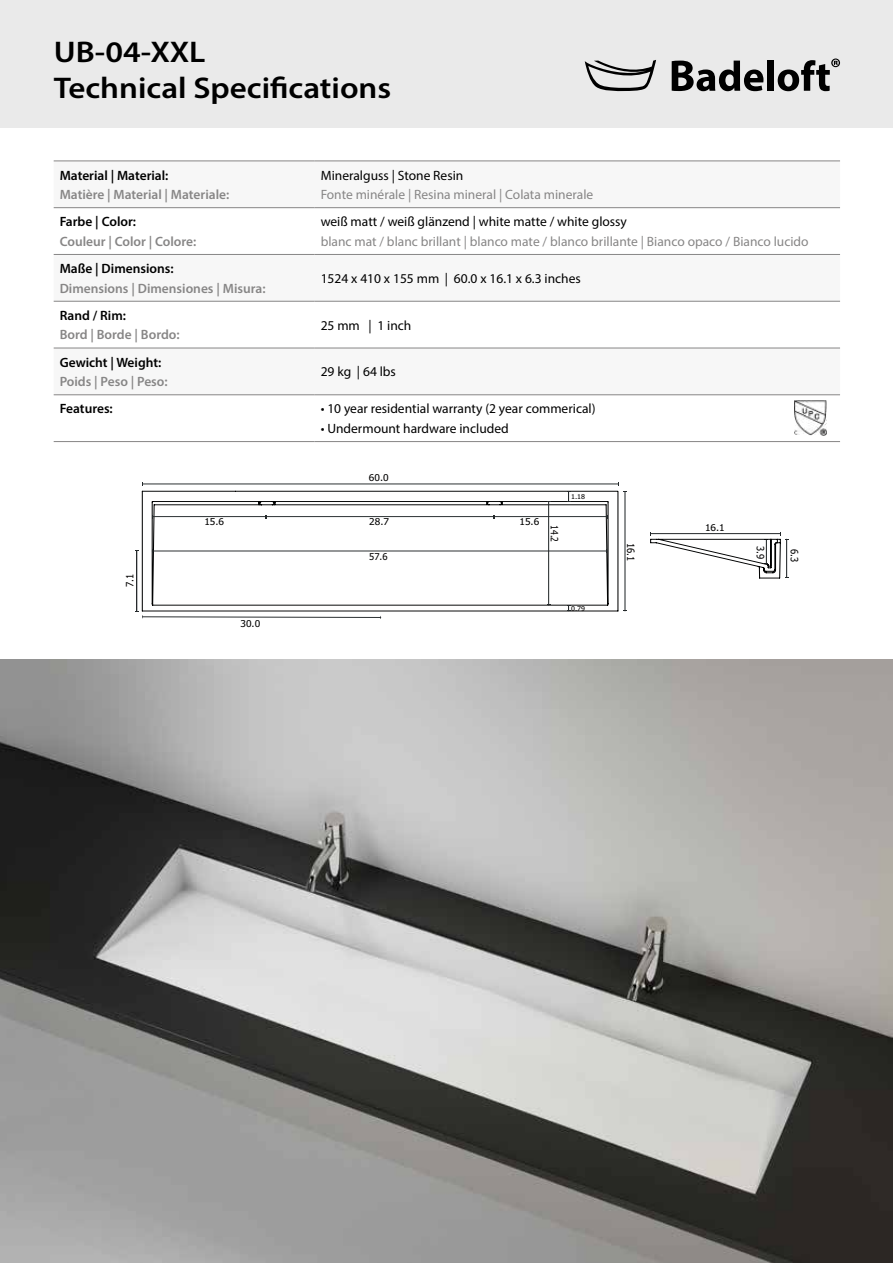
<style>
.page{position:relative;width:893px;height:1263px;background:#fff}
.page>*{position:absolute;margin:0;border:0;box-sizing:border-box;transform-origin:0 0}
.t1{font:600 30px/36px "Myriad Pro";color:#000;scale:1.1 1}
.t2{font:13.5px "Myriad Pro";color:#000}
.t3{font:13.5px "Myriad Pro";color:#878686}
.t4{font:600 13.5px "Myriad Pro";color:#878686}
.t5{font:600 13.5px "Myriad Pro";color:#000}
.t6{font:10.2px "Tahoma";color:#020100;scale:.93 1}
.t7{font:10.2px "Tahoma";color:#020100;scale:.84 1}
.t8{font:9.45px "Tahoma";color:#000;scale:1.08 1}
.t9{font:9.45px "Tahoma";color:#020100;scale:1.08 1}
.t10{font:9.45px "Tahoma";color:#020100}
.t11{font:6.6px "Tahoma";color:#020100;scale:1.08 1}
</style>
<div class="page">
<div style="left:0;top:0;width:893px;height:128px;background:#eaeaea"></div>
<svg style="left:672px;top:61px;width:91px;height:30px"></svg>
<div style="left:767px;top:61px;width:7px;height:30px;background:#000"></div>
<svg style="left:778px;top:59px;width:62px;height:32px"></svg>
<svg style="left:585px;top:60px;width:71px;height:31px"></svg>
<img style="left:0;top:659px;width:893px;height:604px">
<svg style="left:650px;top:532px;width:138px;height:46px"></svg>
<hr style="left:143px;top:484px;width:475px;height:1px;background:#24292b">
<hr style="left:625px;top:491px;width:1px;height:120px;background:#24292b">
<hr style="left:136px;top:551px;width:1px;height:60px;background:#24292b">
<svg style="left:135px;top:611px;width:246px;height:8px"></svg>
<svg style="left:142px;top:491px;width:476px;height:120px"></svg>
<hr style="left:152px;top:551px;width:455px;height:1px;background:#24292b">
<hr style="left:548px;top:502px;width:1px;height:103px;background:#24292b">
<svg style="left:567px;top:605px;width:3px;height:7px"></svg>
<hr style="left:266px;top:516px;width:227px;height:1px;background:#24292b">
<hr style="left:153px;top:516px;width:113px;height:1px;background:#24292b">
<hr style="left:494px;top:516px;width:113px;height:1px;background:#24292b">
<svg style="left:567px;top:491px;width:3px;height:11px"></svg>
<svg style="left:54px;top:300px;width:786px;height:48px"></svg>
<hr style="left:54px;top:161px;width:261px;height:1px;background:#878686">
<hr style="left:315px;top:161px;width:525px;height:1px;background:#878686">
<hr style="left:54px;top:207px;width:261px;height:1px;background:#878686">
<hr style="left:315px;top:207px;width:525px;height:1px;background:#878686">
<hr style="left:54px;top:254px;width:261px;height:1px;background:#878686">
<hr style="left:315px;top:254px;width:525px;height:1px;background:#878686">
<hr style="left:54px;top:301px;width:261px;height:1px;background:#878686">
<hr style="left:315px;top:301px;width:525px;height:1px;background:#878686">
<hr style="left:54px;top:348px;width:261px;height:1px;background:#878686">
<hr style="left:315px;top:348px;width:525px;height:1px;background:#878686">
<hr style="left:54px;top:394px;width:261px;height:1px;background:#878686">
<hr style="left:315px;top:394px;width:525px;height:1px;background:#878686">
<hr style="left:54px;top:441px;width:261px;height:1px;background:#878686">
<hr style="left:315px;top:441px;width:525px;height:1px;background:#878686">
<img style="left:795px;top:401px;width:32px;height:35px">
<h1 class="t1" style="left:54px;top:33px;width:308px">UB-04-XXL<br>Technical Specifications</h1>
<p class="t5" style="left:60px;top:166px;width:110px">Material | Material:</p>
<p class="t4" style="left:60px;top:186px;width:171px">Matière | Material | Materiale:</p>
<p class="t5" style="left:60px;top:213px;width:78px">Farbe | Color:</p>
<p class="t4" style="left:60px;top:233px;width:138px">Couleur | Color | Colore:</p>
<p class="t5" style="left:60px;top:260px;width:116px">Maße | Dimensions:</p>
<p class="t4" style="left:60px;top:279px;width:207px">Dimensions | Dimensiones | Misura:</p>
<p class="t5" style="left:60px;top:307px;width:68px">Rand / Rim:</p>
<p class="t4" style="left:60px;top:326px;width:121px">Bord | Borde | Bordo:</p>
<p class="t5" style="left:60px;top:354px;width:103px">Gewicht | Weight:</p>
<p class="t4" style="left:60px;top:373px;width:110px">Poids | Peso | Peso:</p>
<p class="t2" style="left:321px;top:167px;width:144px">Mineralguss | Stone Resin</p>
<p class="t3" style="left:321px;top:186px;width:274px">Fonte minérale | Resina mineral | Colata minerale</p>
<p class="t2" style="left:321px;top:213px;width:308px">weiß matt / weiß glänzend | white matte / white glossy</p>
<p class="t3" style="left:321px;top:233px;width:489px">blanc mat / blanc brillant | blanco mate / blanco brillante | Bianco opaco / Bianco lucido</p>
<p class="t2" style="left:321px;top:270px;width:262px">1524 x 410 x 155 mm | 60.0 x 16.1 x 6.3 inches</p>
<p class="t2" style="left:321px;top:317px;width:92px">25 mm | 1 inch</p>
<p class="t2" style="left:321px;top:364px;width:77px">29 kg | 64 lbs</p>
<p class="t5" style="left:60px;top:400px;width:55px">Features:</p>
<p class="t2" style="left:321px;top:401px;width:276px">• 10 year residential warranty (2 year commerical)</p>
<p class="t2" style="left:321px;top:420px;width:190px">• Undermount hardware included</p>
<p class="t6" style="left:123px;top:587px;width:16px;rotate:-90deg">7.1</p>
<p class="t9" style="left:369px;top:471px;width:20px">60.0</p>
<p class="t8" style="left:204px;top:516px;width:20px">15.6</p>
<p class="t8" style="left:369px;top:516px;width:20px">28.7</p>
<p class="t8" style="left:519px;top:516px;width:20px">15.6</p>
<p class="t10" style="left:369px;top:550px;width:20px">57.6</p>
<p class="t7" style="left:561px;top:525px;width:21px;rotate:90deg">14.2</p>
<p class="t11" style="left:571px;top:492px;width:14px">1.18</p>
<p class="t8" style="left:240px;top:617px;width:20px">30.0</p>
<p class="t11" style="left:571px;top:604px;width:14px">0.79</p>
<p class="t6" style="left:638px;top:543px;width:21px;rotate:90deg">16.1</p>
<p class="t8" style="left:705px;top:522px;width:20px">16.1</p>
<p class="t6" style="left:767px;top:546px;width:16px;rotate:90deg">3.9</p>
<p class="t6" style="left:801px;top:548px;width:16px;rotate:90deg">6.3</p>
</div>
